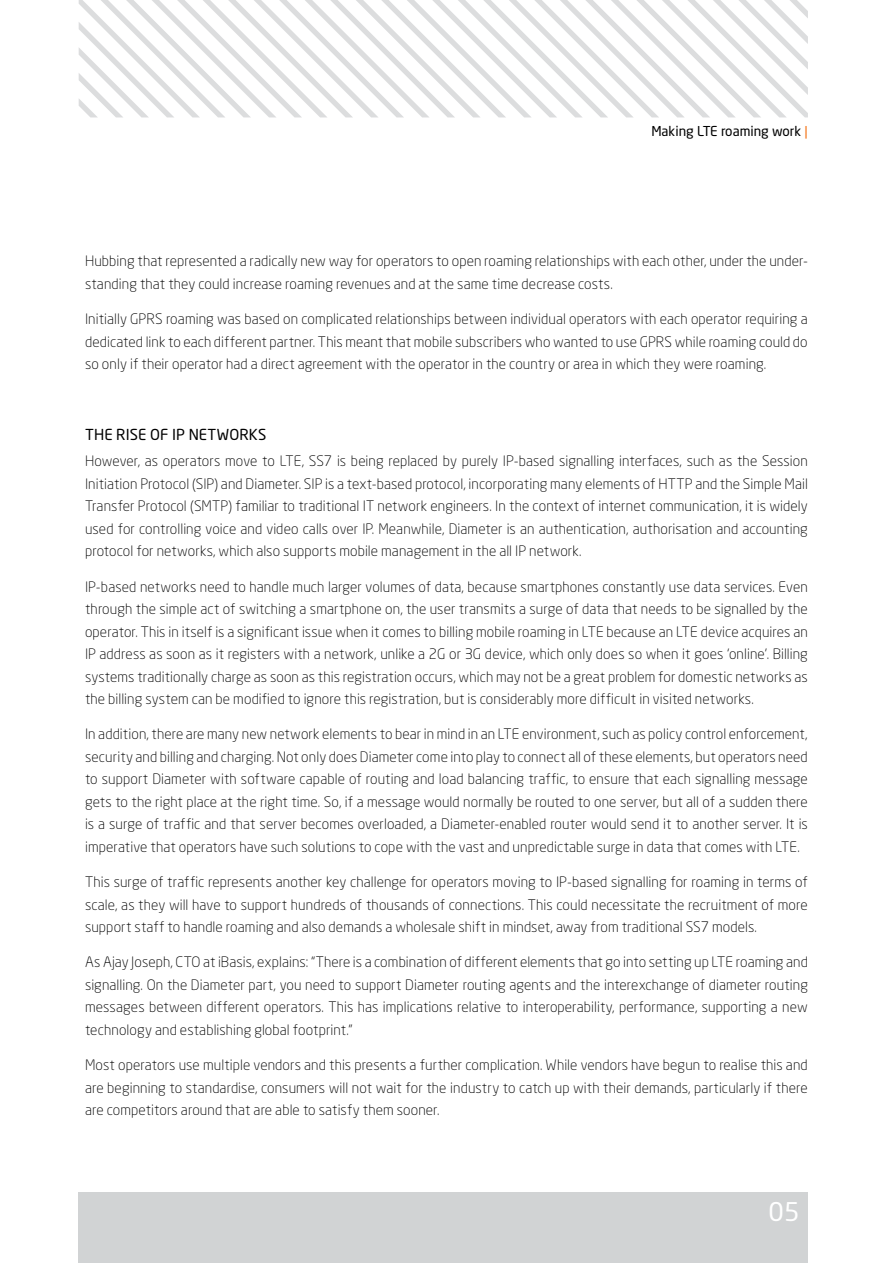
<style>
.page{position:relative;width:893px;height:1263px;background:#fff}
.page>*{position:absolute;margin:0;border:0;box-sizing:border-box;transform-origin:0 0}
.t1{font:25.5px "Neo Sans";color:#fff}
.t2{font:15px "Neo Sans";letter-spacing:.01em;color:#000}
.t3{font:300 14.25px/22.5px "Neo Sans";letter-spacing:.005em;color:#000;text-align:justify}
.t4{font:13.5px "Neo Sans";color:#000}
.s1{color:#f47920}
</style>
<div class="page">
<svg style="left:79px;top:0;width:729px;height:117px"></svg>
<div style="left:79px;top:1193px;width:729px;height:70px;background:#d1d3d4"></div>
<p class="t4" style="left:651px;top:122px;width:158px">Making LTE roaming work <span class="s1">|</span></p>
<p class="t3" style="left:85px;top:250px;width:724px">Hubbing that represented a radically new way for operators to open roaming relationships with each other, under the under&shy;standing that they could increase roaming revenues and at the same time decrease costs.</p>
<p class="t3" style="left:85px;top:307px;width:724px">Initially GPRS roaming was based on complicated relationships between individual operators with each operator requiring a dedicated link to each different partner. This meant that mobile subscribers who wanted to use GPRS while roaming could do so only if their operator had a direct agreement with the operator in the country or area in which they were roaming.</p>
<p class="t2" style="left:85px;top:425px;width:181px">THE RISE OF IP NETWORKS</p>
<p class="t3" style="left:85px;top:450px;width:724px">However, as operators move to LTE, SS7 is being replaced by purely IP-based signalling interfaces, such as the Session Initiation Protocol (SIP) and Diameter. SIP is a text-based protocol, incorporating many elements of HTTP and the Simple Mail Transfer Protocol (SMTP) familiar to traditional IT network engineers. In the context of internet communication, it is widely used for controlling voice and video calls over IP. Meanwhile, Diameter is an authentication, authorisation and accounting protocol for networks, which also supports mobile management in the all IP network.</p>
<p class="t3" style="left:85px;top:575px;width:724px">IP-based networks need to handle much larger volumes of data, because smartphones constantly use data services. Even through the simple act of switching a smartphone on, the user transmits a surge of data that needs to be signalled by the operator. This in itself is a significant issue when it comes to billing mobile roaming in LTE because an LTE device acquires an IP address as soon as it registers with a network, unlike a 2G or 3G device, which only does so when it goes ‘online’. Billing systems traditionally charge as soon as this registration occurs, which may not be a great problem for domestic networks as the billing system can be modified to ignore this registration, but is considerably more difficult in visited networks.</p>
<p class="t3" style="left:85px;top:723px;width:724px">In addition, there are many new network elements to bear in mind in an LTE environment, such as policy control enforcement, security and billing and charging. Not only does Diameter come into play to connect all of these elements, but operators need to support Diameter with software capable of routing and load balancing traffic, to ensure that each signalling message gets to the right place at the right time. So, if a message would normally be routed to one server, but all of a sudden there is a surge of traffic and that server becomes overloaded, a Diameter-enabled router would send it to another server. It is imperative that operators have such solutions to cope with the vast and unpredictable surge in data that comes with LTE.</p>
<p class="t3" style="left:85px;top:871px;width:724px">This surge of traffic represents another key challenge for operators moving to IP-based signalling for roaming in terms of scale, as they will have to support hundreds of thousands of connections. This could necessitate the recruitment of more support staff to handle roaming and also demands a wholesale shift in mindset, away from traditional SS7 models.</p>
<p class="t3" style="left:85px;top:951px;width:724px">As Ajay Joseph, CTO at iBasis, explains: “There is a combination of different elements that go into setting up LTE roaming and signalling. On the Diameter part, you need to support Diameter routing agents and the interexchange of diameter routing messages between different operators. This has implications relative to interoperability, performance, supporting a new technology and establishing global footprint.”</p>
<p class="t3" style="left:85px;top:1054px;width:724px">Most operators use multiple vendors and this presents a further complication. While vendors have begun to realise this and are beginning to standardise, consumers will not wait for the industry to catch up with their demands, particularly if there are competitors around that are able to satisfy them sooner.</p>
<h1 class="t1" style="left:769px;top:1196px;width:32px">05</h1>
</div>
